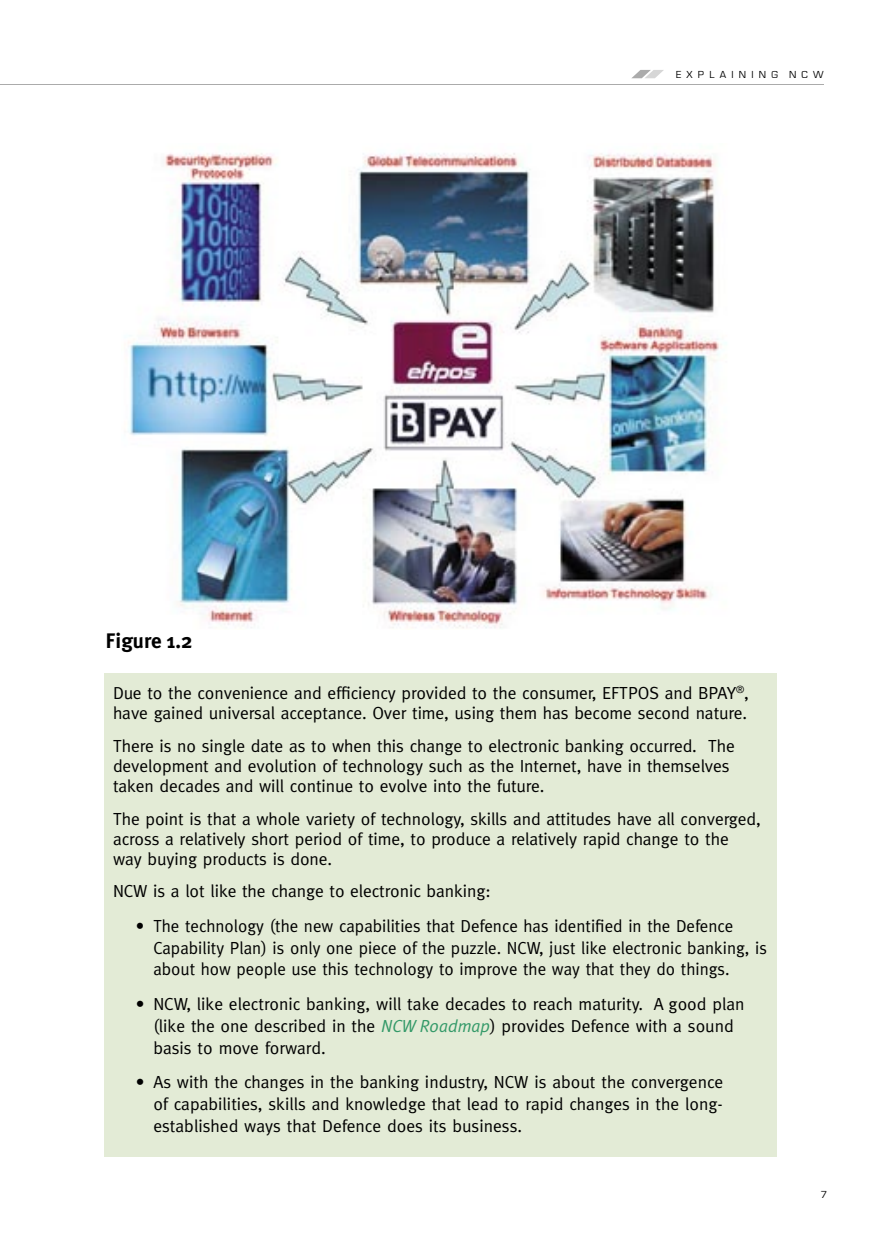
<style>
.page{position:relative;width:874px;height:1241px;background:#fff}
.page>*{position:absolute;margin:0;border:0;box-sizing:border-box;transform-origin:0 0}
.t1{font:700 21px "Meta Plus";color:#000}
.t2{font:17.5px/21.9px "Meta";letter-spacing:-.005em;color:#000}
.t3{font:10.5px "Eurostile";letter-spacing:.5em;color:#000}
.s1{font-family:"Meta Plus Normal";font-style:italic;color:#339968}
</style>
<div class="page">
<hr style="left:0;top:84px;width:823px;height:1px;background:#ababab">
<svg style="left:632px;top:70px;width:31px;height:8px"></svg>
<div style="left:104px;top:673px;width:672px;height:483px;background:#e3ebd6"></div>
<img style="left:128px;top:153px;width:599px;height:476px">
<p class="t1" style="left:105px;top:628px;width:88px">Figure 1.2</p>
<p class="t3" style="left:675px;top:69px;width:149px">EXPLAINING NCW</p>
<p class="t2" style="left:113px;top:682px;width:637px;line-height:20.1px">Due to the convenience and efficiency provided to the consumer, EFTPOS and BPAY<sup>®</sup>, have gained universal acceptance. Over time, using them has become second nature.</p>
<p class="t2" style="left:113px;top:735px;width:623px;line-height:20.1px">There is no single date as to when this change to electronic banking occurred. The development and evolution of technology such as the Internet, have in themselves taken decades and will continue to evolve into the future.</p>
<p class="t2" style="left:113px;top:808px;width:649px;line-height:20.1px">The point is that a whole variety of technology, skills and attitudes have all converged, across a relatively short period of time, to produce a relatively rapid change to the way buying products is done.</p>
<p class="t2" style="left:113px;top:880px;width:379px">NCW is a lot like the change to electronic banking:</p>
<p class="t2" style="left:153px;top:914px;width:614px;text-indent:-18px">• The technology (the new capabilities that Defence has identified in the Defence<br>Capability Plan) is only one piece of the puzzle. NCW, just like electronic banking, is about how people use this technology to improve the way that they do things.</p>
<p class="t2" style="left:153px;top:992px;width:592px;text-indent:-18px">• NCW, like electronic banking, will take decades to reach maturity. A good plan (like the one described in the <span class="s1">NCW Roadmap</span>) provides Defence with a sound basis to move forward.</p>
<p class="t2" style="left:153px;top:1070px;width:571px;text-align:justify;text-indent:-18px">• As with the changes in the banking industry, NCW is about the convergence of capabilities, skills and knowledge that lead to rapid changes in the long&shy;established ways that Defence does its business.</p>
<p class="t3" style="left:820px;top:1188px;width:8px">7</p>
</div>
